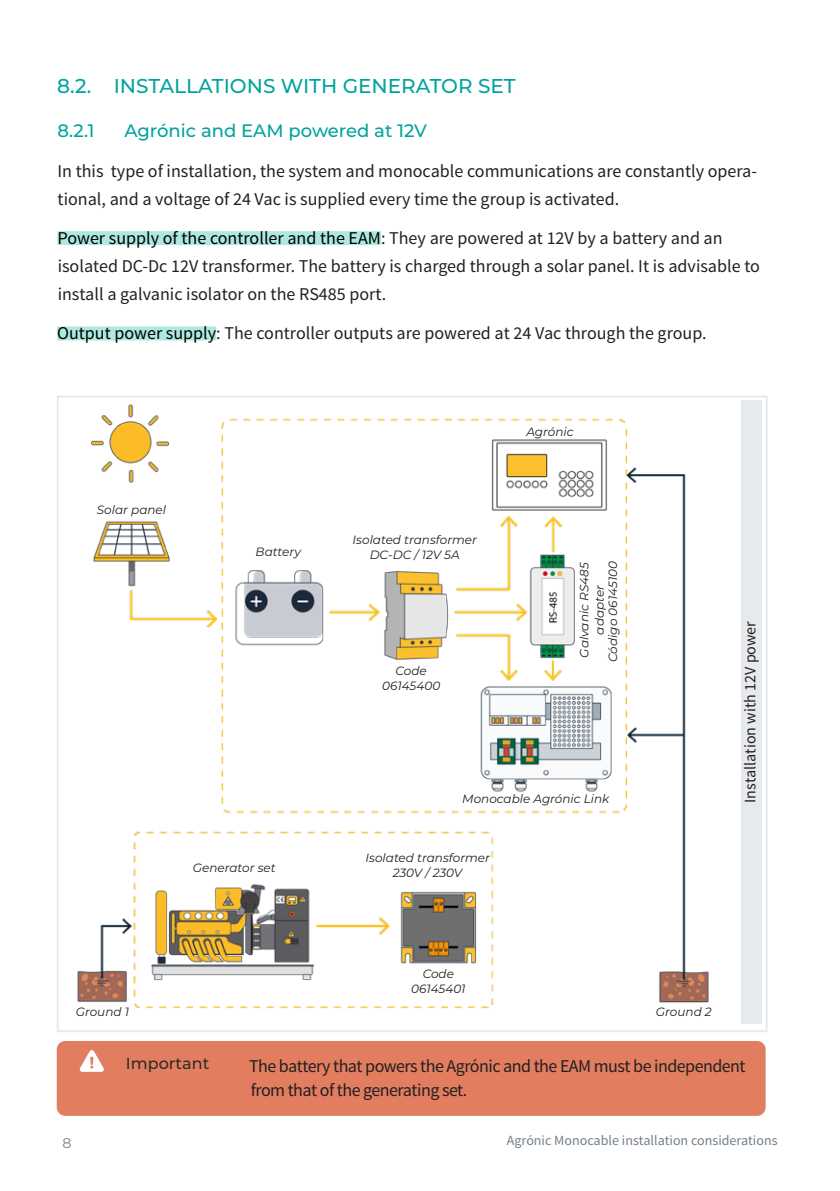
<style>
.page{position:relative;width:840px;height:1191px;background:#fff}
.page>*{position:absolute;margin:0;border:0;box-sizing:border-box;transform-origin:0 0}
.t1{font:500 20px "Montserrat";color:#00a39d}
.t2{font:18px/28px "Source Sans Pro";color:#231f20}
.t3{font:18px/24px "Source Sans Pro";letter-spacing:-.03em;color:#231f20}
.t4{font:500 18px "Montserrat";color:#00a39d}
.t5{font:16px "Source Sans Pro";color:#231f20}
.t6{font:500 16px "Montserrat";color:#2f2c2c}
.t7{font:14px "Source Sans Pro";color:#727f8a}
.t8{font:14px "Montserrat";color:#727f8a}
.t9{font:italic 12px/15.4px "Montserrat";color:#231f20;text-align:center}
.s1{color:#000}
</style>
<div class="page">
<div style="left:57px;top:1041px;width:708px;height:74px;background:#e27d60;border-radius:9px"></div>
<svg style="left:80px;top:1050px;width:24px;height:21px"></svg>
<div style="left:57px;top:231px;width:324px;height:14px;background:#ade9de"></div>
<div style="left:57px;top:326px;width:159px;height:14px;background:#ade9de"></div>
<div style="left:741px;top:401px;width:20px;height:623px;background:#e6eaec"></div>
<img style="left:77px;top:404px;width:632px;height:605px">
<p class="t1" style="left:57px;top:72px;width:459px">8.2. INSTALLATIONS WITH GENERATOR SET</p>
<p class="t4" style="left:57px;top:118px;width:39px">8.2.1</p>
<p class="t4" style="left:124px;top:118px;width:304px">Agrónic and EAM powered at 12V</p>
<p class="t2" style="left:57px;top:157px;width:700px">In this type of installation, the system and monocable communications are constantly opera&shy;tional, and a voltage of 24 Vac is supplied every time the group is activated.</p>
<p class="t2" style="left:57px;top:224px;width:703px"><span class="s1">Power supply of the controller and the EAM</span>: They are powered at 12V by a battery and an isolated DC-Dc 12V transformer. The battery is charged through a solar panel. It is advisable to install a galvanic isolator on the RS485 port.</p>
<p class="t2" style="left:57px;top:320px;width:650px"><span class="s1">Output power supply</span>: The controller outputs are powered at 24 Vac through the group.</p>
<p class="t9" style="left:97px;top:502px;width:71px">Solar panel</p>
<p class="t9" style="left:255px;top:543px;width:47px">Battery</p>
<p class="t9" style="left:352px;top:531px;width:126px">Isolated transformer<br>DC-DC / 12V 5A</p>
<p class="t9" style="left:382px;top:662px;width:60px">Code<br>06145400</p>
<p class="t9" style="left:526px;top:423px;width:49px">Agrónic</p>
<p class="t9" style="left:576px;top:657px;width:97px;rotate:-90deg">Galvanic RS485 adapter</p>
<p class="t9" style="left:604px;top:662px;width:102px;rotate:-90deg">Código 06145100</p>
<p class="t9" style="left:462px;top:790px;width:148px">Monocable Agrónic Link</p>
<p class="t9" style="left:193px;top:859px;width:84px">Generator set</p>
<p class="t9" style="left:365px;top:849px;width:126px">Isolated transformer<br>230V / 230V</p>
<p class="t5" style="left:740px;top:803px;width:183px;rotate:-90deg">Installation with 12V power</p>
<p class="t9" style="left:411px;top:965px;width:56px">Code<br>06145401</p>
<p class="t9" style="left:76px;top:1003px;width:55px">Ground 1</p>
<p class="t9" style="left:655px;top:1003px;width:57px">Ground 2</p>
<p class="t6" style="left:126px;top:1052px;width:85px">Important</p>
<p class="t3" style="left:249px;top:1053px;width:498px">The battery that powers the Agrónic and the EAM must be independent from that of the generating set.</p>
<p class="t8" style="left:62px;top:1133px;width:10px">8</p>
<p class="t7" style="left:506px;top:1131px;width:272px">Agrónic Monocable installation considerations</p>
</div>
